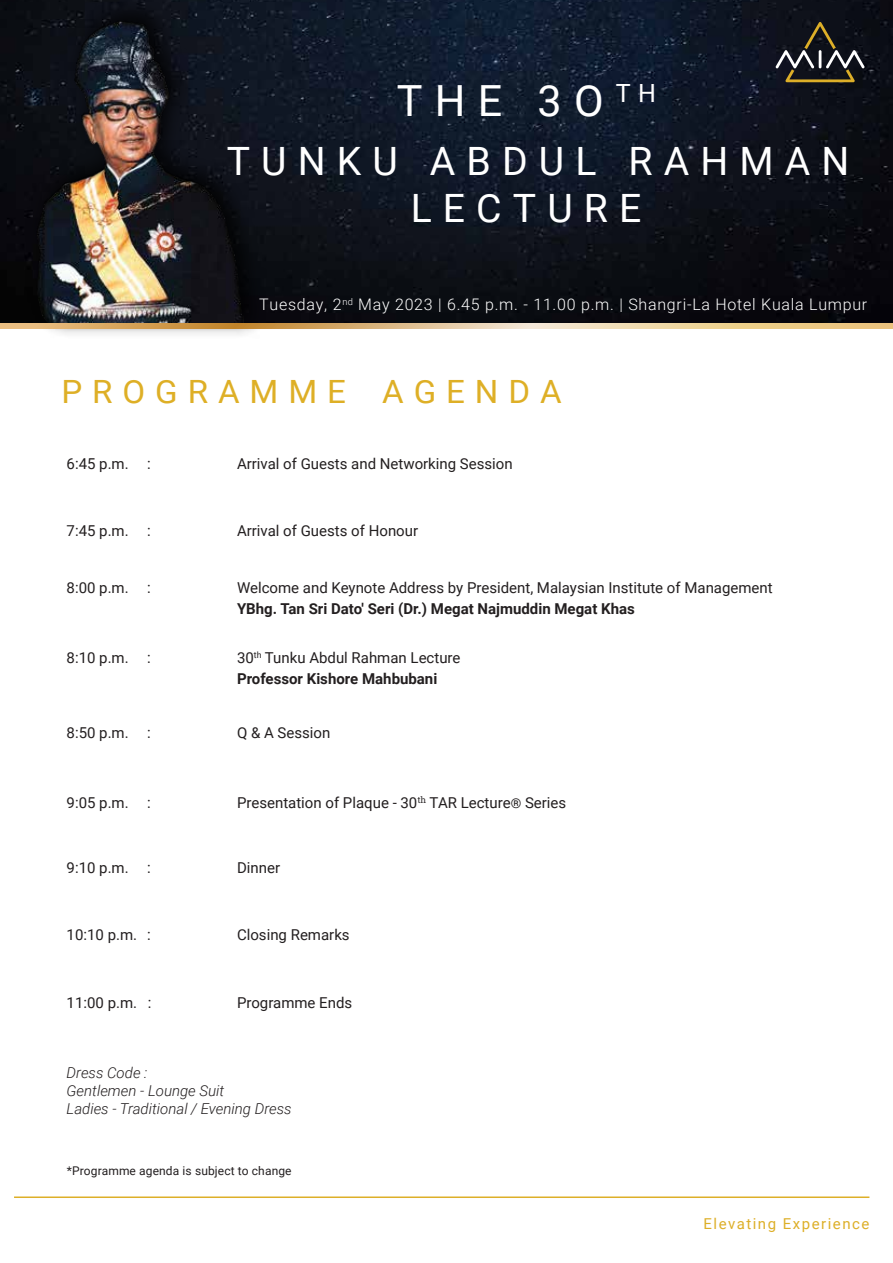
<style>
.page{position:relative;width:893px;height:1263px;background:#fff}
.page>*{position:absolute;margin:0;border:0;box-sizing:border-box;transform-origin:0 0}
.t1{font:42.9px "Roboto";color:#fff}
.t2{font:39px/46.8px "Roboto";letter-spacing:.285em;color:#fff}
.t3{font:32.1px "Roboto";letter-spacing:.3em;color:#deaf26}
.t4{font:300 15.9px "Roboto";letter-spacing:.045em;color:#fff}
.t5{font:15px/21px "Roboto";color:#231f20}
.t6{font:italic 300 15px/18px "Roboto";color:#231f20}
.t7{font:700 15px "Roboto";color:#231f20}
.t8{font:15px "Roboto";letter-spacing:.1em;color:#ddaf28}
.t9{font:12px "Roboto";letter-spacing:.01em;color:#231f20}
.s1{font-weight:700}
.s2{font-size:13.5px}
</style>
<div class="page">
<img style="left:0;top:0;width:893px;height:324px">
<img style="left:20px;top:0;width:253px;height:335px">
<img style="left:36px;top:20px;width:208px;height:304px">
<svg style="left:775px;top:22px;width:90px;height:60px"></svg>
<hr style="left:14px;top:1196px;width:855px;height:2px;background:#ddaf28">
<svg style="left:0;top:324px;width:893px;height:5px"></svg>
<h1 class="t1" style="left:397px;top:71px;width:261px">THE 3O <sup>TH</sup></h1>
<h2 class="t2" style="left:411px;top:137px;width:440px;text-indent:-184px">TUNKU ABDUL RAHMAN<br>LECTURE</h2>
<p class="t4" style="left:259px;top:294px;width:610px">Tuesday, 2<sup>nd</sup> May 2023 | 6.45 p.m. - 11.00 p.m. | Shangri-La Hotel Kuala Lumpur</p>
<h3 class="t3" style="left:61px;top:369px;width:502px">PROGRAMME AGENDA</h3>
<p class="t5" style="left:67px;top:452px;width:86px">6:45 p.m. :</p>
<p class="t5" style="left:237px;top:452px;width:277px">Arrival of Guests and Networking Session</p>
<p class="t5" style="left:67px;top:519px;width:86px">7:45 p.m. :</p>
<p class="t5" style="left:237px;top:519px;width:183px">Arrival of Guests of Honour</p>
<p class="t5" style="left:67px;top:576px;width:86px">8:00 p.m. :</p>
<p class="t5" style="left:237px;top:576px;width:537px">Welcome and Keynote Address by President, Malaysian Institute of Management</p>
<p class="t7" style="left:237px;top:598px;width:399px">YBhg. Tan Sri Dato' Seri (Dr.) Megat Najmuddin Megat Khas</p>
<p class="t5" style="left:67px;top:646px;width:86px">8:10 p.m. :</p>
<p class="t5" style="left:237px;top:646px;width:225px">30<sup>th</sup> Tunku Abdul Rahman Lecture<br><span class="s1">Professor Kishore Mahbubani</span></p>
<p class="t5" style="left:67px;top:722px;width:86px">8:50 p.m. :</p>
<p class="t5" style="left:237px;top:722px;width:95px">Q &amp; A Session</p>
<p class="t5" style="left:67px;top:791px;width:86px">9:05 p.m. :</p>
<p class="t5" style="left:237px;top:791px;width:331px">Presentation of Plaque - 30<sup>th</sup> TAR Lecture<span class="s2">®</span> Series</p>
<p class="t5" style="left:67px;top:856px;width:86px">9:10 p.m. :</p>
<p class="t5" style="left:237px;top:856px;width:45px">Dinner</p>
<p class="t5" style="left:67px;top:924px;width:86px">10:10 p.m. :</p>
<p class="t5" style="left:237px;top:924px;width:114px">Closing Remarks</p>
<p class="t5" style="left:67px;top:991px;width:86px">11:00 p.m. :</p>
<p class="t5" style="left:237px;top:991px;width:117px">Programme Ends</p>
<p class="t6" style="left:67px;top:1063px;width:227px">Dress Code :<br>Gentlemen - Lounge Suit<br>Ladies - Traditional / Evening Dress</p>
<p class="t9" style="left:67px;top:1162px;width:226px">*Programme agenda is subject to change</p>
<p class="t8" style="left:704px;top:1213px;width:167px">Elevating Experience</p>
</div>
